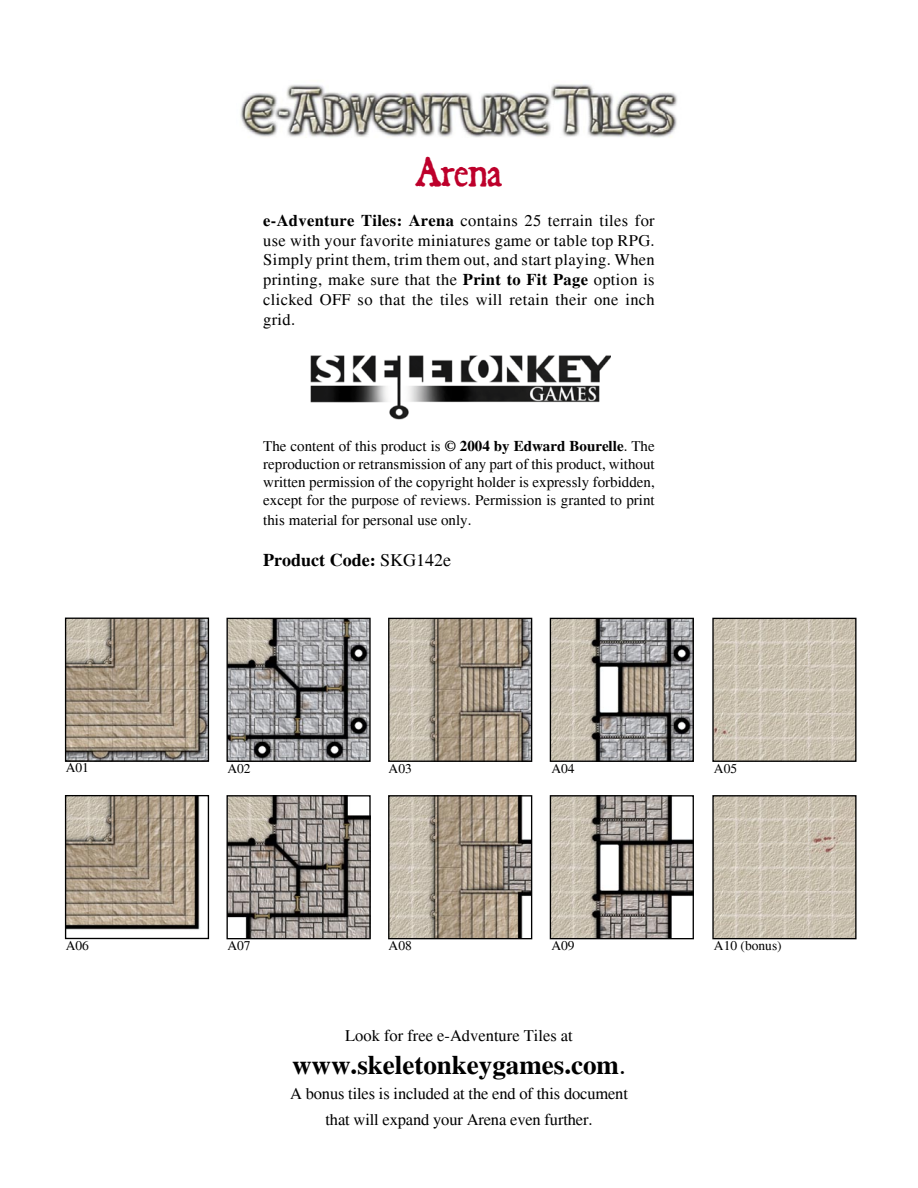
<style>
.page{position:relative;width:918px;height:1188px;background:#fff}
.page>*{position:absolute;margin:0;border:0;box-sizing:border-box;transform-origin:0 0}
.t1{font:36px "Dominican";color:#bd002b}
.t2{font:700 27px "Times";color:#000}
.t3{font:700 18px "Times";color:#000}
.t4{font:16.5px/19.8px "Times";color:#000;text-align:justify}
.t5{font:15px/18px "Times";color:#000;text-align:justify}
.t6{font:13.5px "Times";color:#000}
.s1{font-weight:700}
.s2{font-weight:400}
</style>
<div class="page">
<img style="left:229px;top:620px;width:140px;height:140px">
<div style="left:227px;top:618px;width:144px;height:144px;border:1px solid #000"></div>
<img style="left:390px;top:620px;width:140px;height:140px">
<div style="left:388px;top:618px;width:144px;height:144px;border:1px solid #000"></div>
<img style="left:552px;top:620px;width:140px;height:140px">
<div style="left:550px;top:618px;width:144px;height:144px;border:1px solid #000"></div>
<img style="left:67px;top:620px;width:140px;height:140px">
<div style="left:65px;top:618px;width:144px;height:144px;border:1px solid #000"></div>
<img style="left:240px;top:84px;width:437px;height:54px">
<img style="left:310px;top:355px;width:300px;height:65px">
<img style="left:714px;top:620px;width:141px;height:140px">
<div style="left:712px;top:618px;width:145px;height:144px;border:1px solid #000"></div>
<img style="left:229px;top:797px;width:140px;height:140px">
<div style="left:227px;top:795px;width:144px;height:144px;border:1px solid #000"></div>
<img style="left:390px;top:797px;width:140px;height:140px">
<div style="left:388px;top:795px;width:144px;height:144px;border:1px solid #000"></div>
<img style="left:552px;top:797px;width:140px;height:140px">
<div style="left:550px;top:795px;width:144px;height:144px;border:1px solid #000"></div>
<img style="left:67px;top:797px;width:133px;height:133px">
<div style="left:65px;top:795px;width:144px;height:144px;border:1px solid #000"></div>
<img style="left:714px;top:797px;width:141px;height:140px">
<div style="left:712px;top:795px;width:145px;height:144px;border:1px solid #000"></div>
<h1 class="t1" style="left:416px;top:148px;width:88px">Arena</h1>
<p class="t4" style="left:263px;top:210px;width:393px"><span class="s1">e-Adventure Tiles: Arena</span> contains 25 terrain tiles for use with your favorite miniatures game or table top RPG.<br>Simply print them, trim them out, and start playing. When printing, make sure that the <span class="s1">Print to Fit Page</span> option is clicked OFF so that the tiles will retain their one inch grid.</p>
<p class="t5" style="left:263px;top:437px;width:393px">The content of this product is <span class="s1">© 2004 by Edward Bourelle</span>. The reproduction or retransmission of any part of this product, without written permission of the copyright holder is expressly forbidden, except for the purpose of reviews. Permission is granted to print</p>
<p class="t5" style="left:263px;top:511px;width:210px">this material for personal use only.</p>
<p class="t3" style="left:263px;top:549px;width:189px">Product Code: <span class="s2">SKG142e</span></p>
<p class="t6" style="left:66px;top:760px;width:25px">A01</p>
<p class="t6" style="left:227px;top:760px;width:25px">A02</p>
<p class="t6" style="left:389px;top:760px;width:25px">A03</p>
<p class="t6" style="left:551px;top:760px;width:25px">A04</p>
<p class="t6" style="left:714px;top:760px;width:25px">A05</p>
<p class="t6" style="left:66px;top:938px;width:25px">A06</p>
<p class="t6" style="left:227px;top:938px;width:25px">A07</p>
<p class="t6" style="left:389px;top:938px;width:25px">A08</p>
<p class="t6" style="left:551px;top:938px;width:25px">A09</p>
<p class="t6" style="left:714px;top:938px;width:69px">A10 (bonus)</p>
<p class="t4" style="left:345px;top:1026px;width:229px">Look for free e-Adventure Tiles at</p>
<h2 class="t2" style="left:292px;top:1049px;width:335px">www.skeletonkeygames.com<span class="s2">.</span></h2>
<p class="t4" style="left:290px;top:1081px;width:339px;line-height:25.8px;text-align:center">A bonus tiles is included at the end of this document that will expand your Arena even further.</p>
</div>
